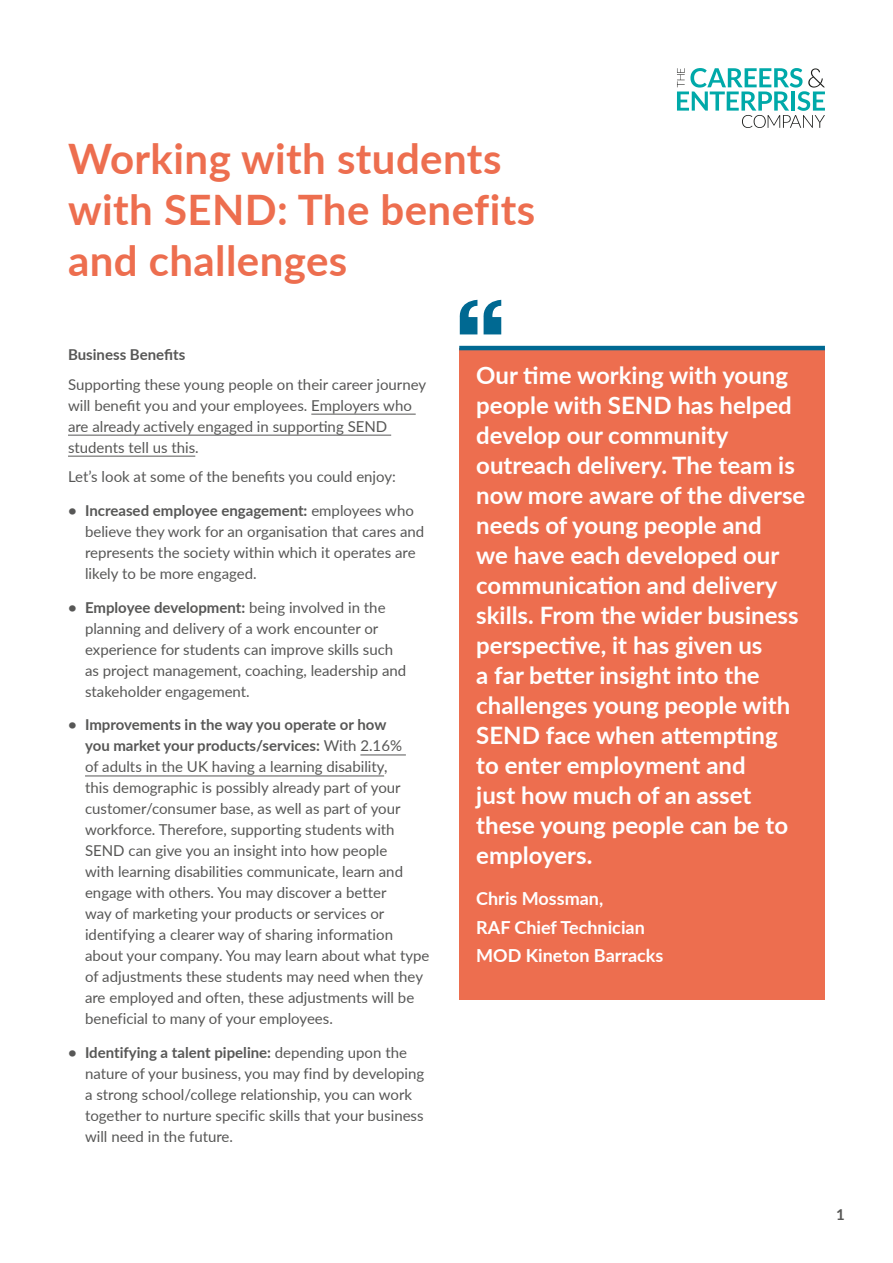
<style>
.page{position:relative;width:893px;height:1263px;background:#fff}
.page>*{position:absolute;margin:0;border:0;box-sizing:border-box;transform-origin:0 0}
.t1{font:700 42px/51px "Lato";letter-spacing:.01em;color:#ed6e4f}
.t2{font:700 24px/30px "Lato";color:#fff}
.t3{font:700 18px/28.2px "Lato";color:#fff}
.t4{font:15px/21px "Lato";color:#575756}
.t5{font:700 15px "Lato";color:#575756}
.s1{font-weight:700}
</style>
<div class="page">
<svg style="left:677px;top:68px;width:148px;height:60px"></svg>
<hr style="left:311px;top:414px;width:105px;height:1px;background:#575756">
<hr style="left:68px;top:435px;width:323px;height:1px;background:#575756">
<hr style="left:68px;top:456px;width:127px;height:1px;background:#575756">
<hr style="left:360px;top:754px;width:46px;height:1px;background:#575756">
<hr style="left:85px;top:775px;width:299px;height:1px;background:#575756">
<div style="left:459px;top:348px;width:366px;height:651px;background:#ed6e4f"></div>
<hr style="left:459px;top:346px;width:366px;height:4px;background:#006992">
<svg style="left:459px;top:300px;width:42px;height:34px"></svg>
<h1 class="t1" style="left:68px;top:132px;width:469px">Working with students with SEND: The benefits and challenges</h1>
<p class="t5" style="left:68px;top:344px;width:119px">Business Benefits</p>
<p class="t4" style="left:68px;top:373px;width:360px">Supporting these young people on their career journey will benefit you and your employees. Employers who are already actively engaged in supporting SEND students tell us this.</p>
<p class="t4" style="left:68px;top:466px;width:329px">Let’s look at some of the benefits you could enjoy:</p>
<p class="t4" style="left:85px;top:499px;width:341px;text-indent:-17px"><span class="s1">• Increased employee engagement:</span> employees who believe they work for an organisation that cares and represents the society within which it operates are likely to be more engaged.</p>
<p class="t4" style="left:85px;top:596px;width:323px;text-indent:-17px"><span class="s1">• Employee development:</span> being involved in the planning and delivery of a work encounter or experience for students can improve skills such as project management, coaching, leadership and stakeholder engagement.</p>
<p class="t4" style="left:85px;top:714px;width:346px;text-indent:-17px"><span class="s1">• Improvements in the way you operate or how<br>you market your products/services:</span> With 2.16%<br>of adults in the UK having a learning disability,<br>this demographic is possibly already part of your customer/consumer base, as well as part of your workforce. Therefore, supporting students with SEND can give you an insight into how people<br>with learning disabilities communicate, learn and engage with others. You may discover a better<br>way of marketing your products or services or identifying a clearer way of sharing information about your company. You may learn about what type of adjustments these students may need when they are employed and often, these adjustments will be beneficial to many of your employees.</p>
<p class="t4" style="left:85px;top:1042px;width:341px;text-indent:-17px"><span class="s1">• Identifying a talent pipeline:</span> depending upon the nature of your business, you may find by developing a strong school/college relationship, you can work together to nurture specific skills that your business will need in the future.</p>
<p class="t2" style="left:476px;top:360px;width:331px">Our time working with young people with SEND has helped develop our community outreach delivery. The team is now more aware of the diverse needs of young people and<br>we have each developed our communication and delivery skills. From the wider business perspective, it has given us<br>a far better insight into the challenges young people with<br>SEND face when attempting to enter employment and<br>just how much of an asset these young people can be to employers.</p>
<p class="t3" style="left:476px;top:884px;width:189px">Chris Mossman,<br>RAF Chief Technician<br>MOD Kineton Barracks</p>
<p class="t5" style="left:836px;top:1203px;width:10px">1</p>
</div>
